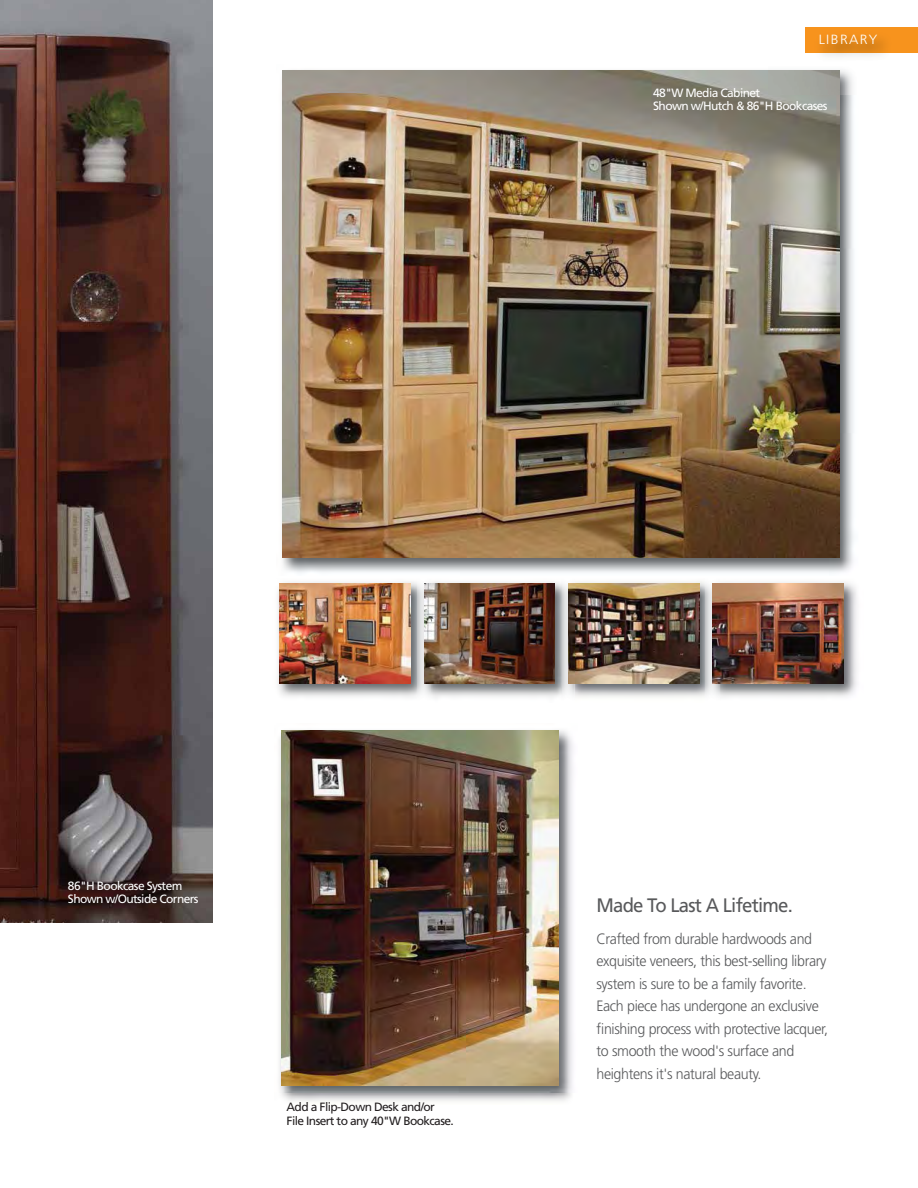
<style>
.page{position:relative;width:918px;height:1188px;background:#fff}
.page>*{position:absolute;margin:0;border:0;box-sizing:border-box;transform-origin:0 0}
.t1{font:19.5px "Frutiger";letter-spacing:-.04em;color:#58595b;scale:.95 1}
.t2{font:300 15px/22.5px "Frutiger LT Std";letter-spacing:-.025em;color:#58595b;scale:.95 1}
.t3{font:300 13.35px "Frutiger";letter-spacing:.1em;color:#fff;scale:1.05 1}
.t4{font:12px/13.5px "Frutiger";letter-spacing:-.05em;color:#fff}
.t5{font:12px/13.5px "Frutiger";letter-spacing:-.05em;color:#231f20}
</style>
<div class="page">
<img style="left:0;top:0;width:213px;height:923px">
<img style="left:282px;top:70px;width:572px;height:503px">
<img style="left:283px;top:70px;width:556px;height:488px">
<img style="left:279px;top:730px;width:294px;height:372px">
<img style="left:281px;top:730px;width:278px;height:356px">
<img style="left:575px;top:581px;width:282px;height:116px">
<img style="left:575px;top:584px;width:124px;height:100px">
<img style="left:277px;top:582px;width:298px;height:116px">
<img style="left:280px;top:584px;width:131px;height:100px">
<img style="left:713px;top:584px;width:131px;height:100px">
<img style="left:568px;top:584px;width:7px;height:100px">
<img style="left:424px;top:584px;width:131px;height:100px">
<img style="left:805px;top:27px;width:113px;height:29px">
<img style="left:769px;top:70px;width:85px;height:24px">
<img style="left:805px;top:28px;width:113px;height:24px">
<p class="t3" style="left:819px;top:34px;width:57px">LIBRARY</p>
<p class="t4" style="left:653px;top:87px;width:176px">48"W Media Cabinet<br>Shown w/Hutch &amp; 86"H Bookcases</p>
<p class="t4" style="left:68px;top:880px;width:132px">86"H Bookcase System<br>Shown w/Outside Corners</p>
<p class="t5" style="left:287px;top:1101px;width:169px">Add a Flip-Down Desk and/or<br>File Insert to any 40"W Bookcase.</p>
<h1 class="t1" style="left:596px;top:898px;width:208px">Made To Last A Lifetime.</h1>
<p class="t2" style="left:596px;top:929px;width:245px">Crafted from durable hardwoods and exquisite veneers, this best-selling library system is sure to be a family favorite.<br>Each piece has undergone an exclusive finishing process with protective lacquer, to smooth the wood's surface and heightens it's natural beauty.</p>
</div>
